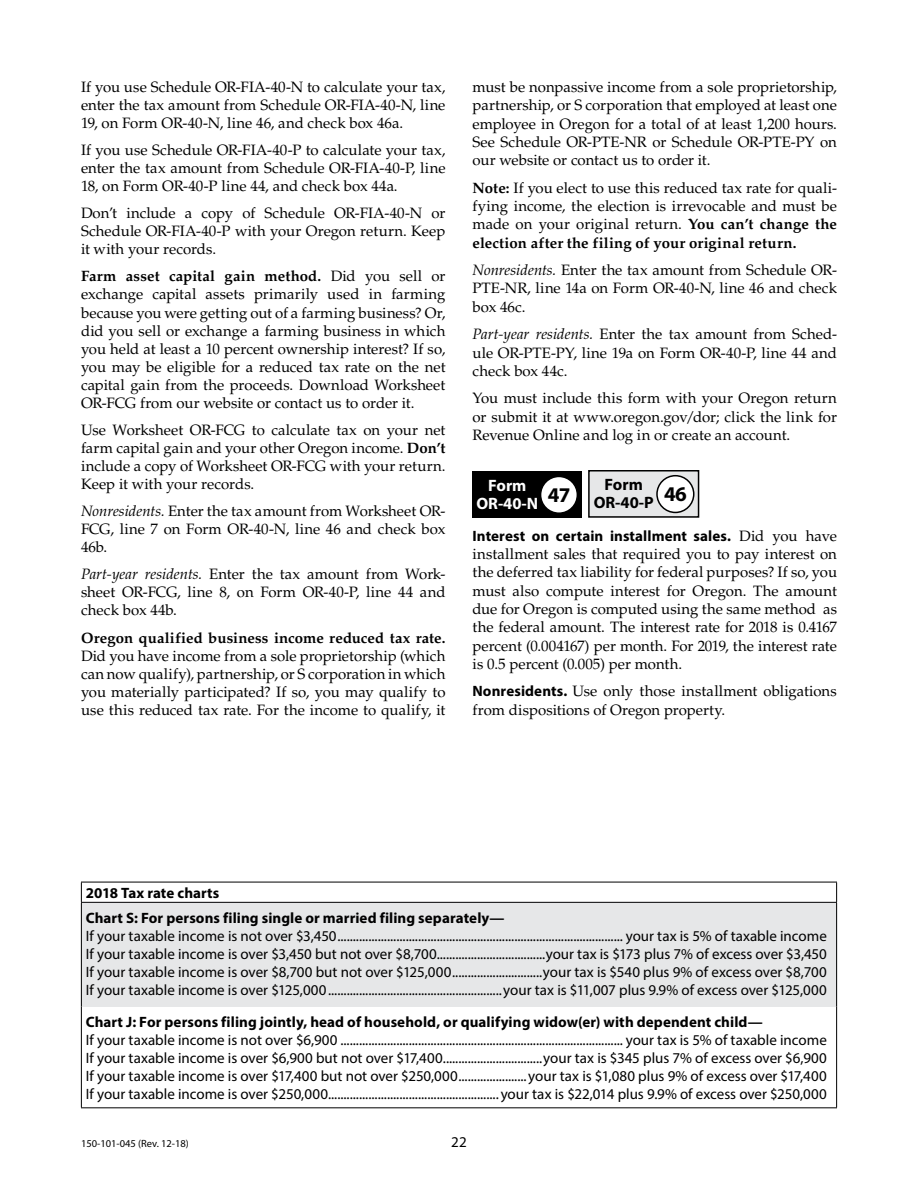
<style>
.page{position:relative;width:918px;height:1188px;background:#fff}
.page>*{position:absolute;margin:0;border:0;box-sizing:border-box;transform-origin:0 0}
.t1{font:700 16.5px/18px "Myriad Pro";color:#fff}
.t2{font:700 16.5px/18px "Myriad Pro";color:#000}
.t3{font:15px/18px "Palatino LT Std";color:#000;text-align:justify}
.t4{font:15px/18px "Myriad Pro";letter-spacing:-.005em;color:#000;text-align:justify}
.t5{font:700 15px/24.8px "Myriad Pro";letter-spacing:.005em;color:#000}
.t6{font:700 15px "Palatino LT Std";letter-spacing:.005em;color:#000}
.t7{font:10.5px "Myriad Pro";color:#000}
.s1{font-weight:700}
.s2{font-style:italic}
.s3{font-family:"Palatino LT Std";font-weight:400}
.s4{font-family:"Myriad Pro";font-weight:700}
</style>
<div class="page">
<div style="left:472px;top:472px;width:110px;height:46px;background:#000"></div>
<div style="left:541px;top:476px;width:36px;height:37px;background:#fff;border-radius:50%"></div>
<div style="left:540px;top:476px;width:38px;height:38px;border:2px solid #000;border-radius:50%"></div>
<div style="left:589px;top:471px;width:110px;height:46px;background:#e6e7e8"></div>
<div style="left:588px;top:470px;width:111px;height:48px;border:2px solid #000"></div>
<div style="left:657px;top:476px;width:37px;height:36px;background:#fff;border-radius:50%"></div>
<div style="left:656px;top:475px;width:38px;height:38px;border:2px solid #000;border-radius:50%"></div>
<div style="left:81px;top:902px;width:756px;height:105px;background:#e6e7e8"></div>
<hr style="left:81px;top:882px;width:756px;height:1px;background:#000">
<svg style="left:81px;top:882px;width:1px;height:20px"></svg>
<hr style="left:81px;top:903px;width:1px;height:104px;background:#000">
<hr style="left:81px;top:1007px;width:1px;height:100px;background:#000">
<hr style="left:81px;top:1107px;width:756px;height:1px;background:#000">
<hr style="left:81px;top:902px;width:756px;height:1px;background:#000">
<svg style="left:836px;top:882px;width:1px;height:20px"></svg>
<hr style="left:836px;top:903px;width:1px;height:104px;background:#000">
<hr style="left:836px;top:1007px;width:1px;height:100px;background:#000">
<p class="t3" style="left:81px;top:78px;width:366px">If you use Schedule OR-FIA-40-N to calculate your tax, enter the tax amount from Schedule OR-FIA-40-N, line 19, on Form OR-40-N, line 46, and check box 46a.</p>
<p class="t3" style="left:81px;top:141px;width:366px">If you use Schedule OR-FIA-40-P to calculate your tax, enter the tax amount from Schedule OR-FIA-40-P, line 18, on Form OR-40-P line 44, and check box 44a.</p>
<p class="t3" style="left:81px;top:204px;width:366px">Don’t include a copy of Schedule OR-FIA-40-N or Schedule OR‑FIA-40-P with your Oregon return. Keep it with your records.</p>
<p class="t3" style="left:81px;top:268px;width:366px"><span class="s1">Farm asset capital gain method.</span> Did you sell or exchange capital assets primarily used in farming because you were getting out of a farming business? Or, did you sell or exchange a farming business in which you held at least a 10 percent ownership interest? If so, you may be eligible for a reduced tax rate on the net capital gain from the proceeds. Download Worksheet OR-FCG from our website or contact us to order it.</p>
<p class="t3" style="left:81px;top:421px;width:366px">Use Worksheet OR-FCG to calculate tax on your net farm capital gain and your other Oregon income. <span class="s1">Don’t </span>include a copy of Worksheet OR‑FCG with your return.<br>Keep it with your records.</p>
<p class="t3" style="left:81px;top:502px;width:366px"><span class="s2">Nonresidents.</span> Enter the tax amount from Worksheet OR-FCG, line 7 on Form OR-40-N, line 46 and check box 46b.</p>
<p class="t3" style="left:81px;top:565px;width:366px"><span class="s2">Part-year residents.</span> Enter the tax amount from Work&shy;sheet OR-FCG, line 8, on Form OR-40-P, line 44 and check box 44b.</p>
<p class="t6" style="left:81px;top:629px;width:366px">Oregon qualified business income reduced tax rate.</p>
<p class="t3" style="left:81px;top:647px;width:366px">Did you have income from a sole proprietorship (which can now qualify), partnership, or S corporation in which you materially participated? If so, you may qualify to use this reduced tax rate. For the income to qualify, it</p>
<p class="t3" style="left:472px;top:78px;width:366px">must be nonpassive income from a sole proprietorship, partnership, or S corporation that employed at least one employee in Oregon for a total of at least 1,200 hours.<br>See Schedule OR-PTE-NR or Schedule OR-PTE-PY on our website or contact us to order it.</p>
<p class="t3" style="left:472px;top:179px;width:366px"><span class="s1">Note:</span> If you elect to use this reduced tax rate for quali&shy;fying income, the election is irrevocable and must be made on your original return. <span class="s1">You can’t change the election after the filing of your original return.</span></p>
<p class="t3" style="left:473px;top:261px;width:366px"><span class="s2">Nonresidents.</span> Enter the tax amount from Schedule OR-PTE-NR, line 14a on Form OR-40-N, line 46 and check box 46c.</p>
<p class="t3" style="left:473px;top:325px;width:366px"><span class="s2">Part-year residents.</span> Enter the tax amount from Sched&shy;ule OR-PTE-PY, line 19a on Form OR-40-P, line 44 and check box 44c.</p>
<p class="t3" style="left:473px;top:389px;width:366px">You must include this form with your Oregon return or submit it at www.oregon.gov/dor; click the link for Revenue Online and log in or create an account.</p>
<p class="t1" style="left:476px;top:476px;width:95px;text-indent:12px">Form<br>OR-40-N <sup>47</sup></p>
<p class="t2" style="left:594px;top:475px;width:95px;text-indent:11px">Form<br>OR-40-P <sup>46</sup></p>
<p class="t5" style="left:472px;top:523px;width:366px">Interest on certain installment sales. <span class="s3">Did you have</span></p>
<p class="t3" style="left:472px;top:545px;width:366px">installment sales that required you to pay interest on the deferred tax liability for federal purposes? If so, you must also compute interest for Oregon. The amount due for Oregon is computed using the same method as the federal amount. The interest rate for 2018 is 0.4167 percent (0.004167) per month. For 2019, the interest rate is 0.5 percent (0.005) per month.</p>
<p class="t3" style="left:472px;top:682px;width:366px"><span class="s4">Nonresidents.</span> Use only those installment obligations from dispositions of Oregon property.</p>
<p class="t5" style="left:86px;top:880px;width:420px">2018 Tax rate charts<br>Chart S: For persons filing single or married filing separately—</p>
<p class="t4" style="left:86px;top:926px;width:743px">If your taxable income is not over $3,450............................................................................................ your tax is 5% of taxable income If your taxable income is over $3,450 but not over $8,700...................................your tax is $173 plus 7% of excess over $3,450<br>If your taxable income is over $8,700 but not over $125,000.............................your tax is $540 plus 9% of excess over $8,700<br>If your taxable income is over $125,000........................................................your tax is $11,007 plus 9.9% of excess over $125,000</p>
<p class="t5" style="left:86px;top:1009px;width:678px">Chart J: For persons filing jointly, head of household, or qualifying widow(er) with dependent child—</p>
<p class="t4" style="left:86px;top:1031px;width:743px">If your taxable income is not over $6,900 ........................................................................................... your tax is 5% of taxable income If your taxable income is over $6,900 but not over $17,400................................your tax is $345 plus 7% of excess over $6,900<br>If your taxable income is over $17,400 but not over $250,000......................your tax is $1,080 plus 9% of excess over $17,400<br>If your taxable income is over $250,000....................................................... your tax is $22,014 plus 9.9% of excess over $250,000</p>
<p class="t7" style="left:81px;top:1137px;width:109px">150-101-045 (Rev. 12-18)</p>
<p class="t4" style="left:451px;top:1133px;width:17px">22</p>
</div>
